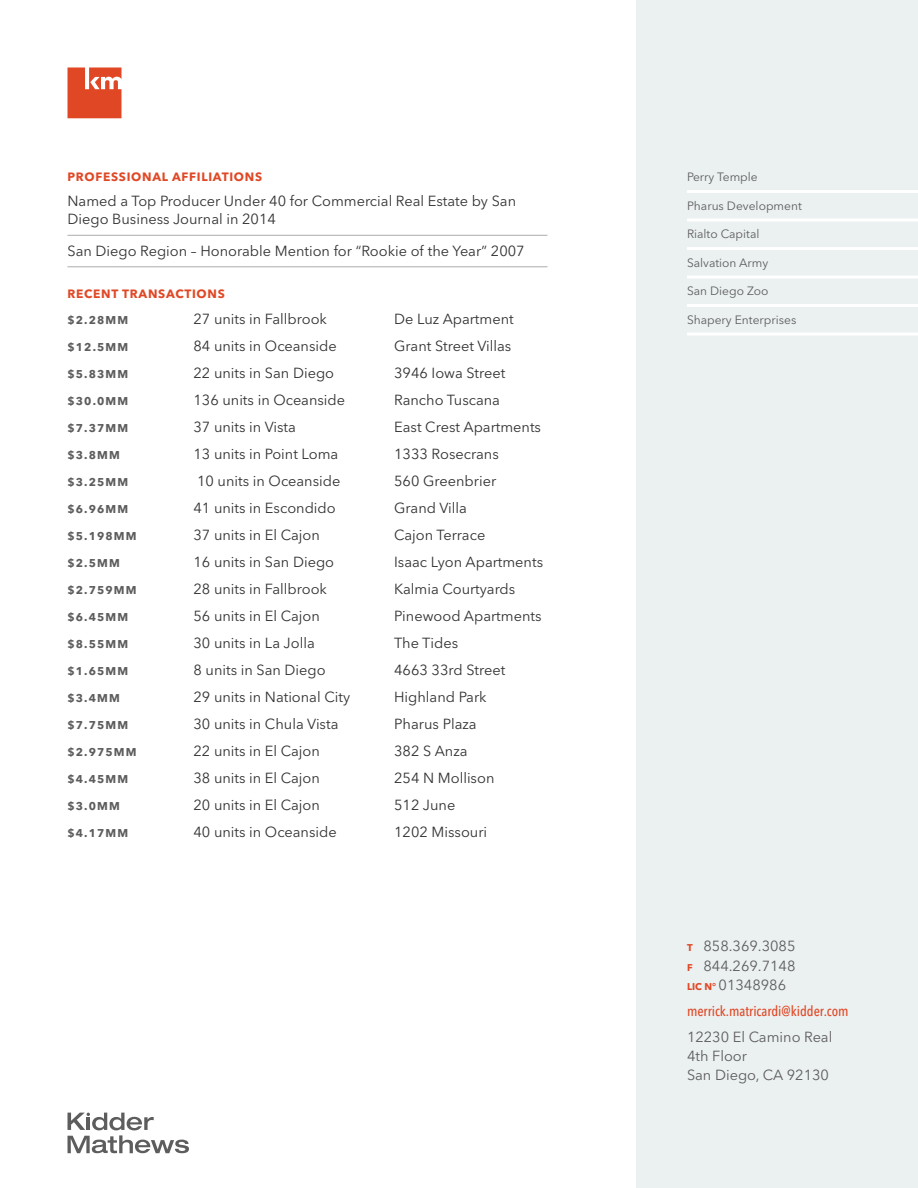
<style>
.page{position:relative;width:918px;height:1188px;background:#fff}
.page>*{position:absolute;margin:0;border:0;box-sizing:border-box;transform-origin:0 0}
.Body_Copy_-_Charcoal{font:14.55px "Avenir Next LT Pro";color:#313234}
.Factoids_-_Sterling{font:14.55px/18px "Avenir Next LT Pro";color:#313234}
.Resume_-_Contact_Inf{font:14.55px/19.8px "Avenir Next LT Pro";color:#5e5d5d;text-align:justify}
.Resume_-_Contact_Inf-2{font:500 condensed 14.25px "Avenir Next LT Pro";color:#e04825}
.Lists_-_White_Underl{font:12px "Avenir Next LT Pro";color:#5e5d5d}
.Subhead_-_Level_1{font:700 12px "Avenir Next LT Pro";letter-spacing:.06em;color:#e04825}
.Body_Copy_-_Charcoal-2{font:700 11.25px "Avenir Next LT Pro";letter-spacing:.1em;color:#5e5d5d}
.s1{font-weight:700;font-size:9.75px;color:#e04825}
</style>
<div class="page">
<div style="left:636px;top:0;width:282px;height:1188px;background:#ebf0f1"></div>
<hr style="left:68px;top:235px;width:480px;height:1px;background:#afabac">
<hr style="left:68px;top:266px;width:480px;height:1px;background:#afabac">
<hr style="left:687px;top:190px;width:231px;height:3px;background:#fff">
<hr style="left:687px;top:219px;width:231px;height:3px;background:#fff">
<hr style="left:687px;top:247px;width:231px;height:3px;background:#fff">
<hr style="left:687px;top:276px;width:231px;height:3px;background:#fff">
<hr style="left:687px;top:304px;width:231px;height:3px;background:#fff">
<hr style="left:687px;top:333px;width:231px;height:3px;background:#fff">
<svg style="left:67px;top:67px;width:54px;height:51px;background:#e45f41"></svg>
<svg style="left:68px;top:1113px;width:121px;height:40px"></svg>
<p class="Subhead_-_Level_1" style="left:68px;top:170px;width:196px">PROFESSIONAL AFFILIATIONS</p>
<p class="Factoids_-_Sterling" style="left:68px;top:192px;width:450px">Named a Top Producer Under 40 for Commercial Real Estate by San<br>Diego Business Journal in 2014</p>
<p class="Factoids_-_Sterling" style="left:68px;top:241px;width:459px">San Diego Region – Honorable Mention for “Rookie of the Year” 2007</p>
<p class="Subhead_-_Level_1" style="left:68px;top:286px;width:159px">RECENT TRANSACTIONS</p>
<p class="Body_Copy_-_Charcoal-2" style="left:68px;top:313px;width:62px">$2.28MM</p>
<p class="Body_Copy_-_Charcoal" style="left:194px;top:310px;width:135px">27 units in Fallbrook</p>
<p class="Body_Copy_-_Charcoal" style="left:394px;top:310px;width:121px">De Luz Apartment</p>
<p class="Body_Copy_-_Charcoal-2" style="left:68px;top:340px;width:62px">$12.5MM</p>
<p class="Body_Copy_-_Charcoal" style="left:194px;top:337px;width:145px">84 units in Oceanside</p>
<p class="Body_Copy_-_Charcoal" style="left:394px;top:337px;width:119px">Grant Street Villas</p>
<p class="Body_Copy_-_Charcoal-2" style="left:68px;top:367px;width:62px">$5.83MM</p>
<p class="Body_Copy_-_Charcoal" style="left:194px;top:364px;width:142px">22 units in San Diego</p>
<p class="Body_Copy_-_Charcoal" style="left:394px;top:364px;width:113px">3946 Iowa Street</p>
<p class="Body_Copy_-_Charcoal-2" style="left:68px;top:394px;width:62px">$30.0MM</p>
<p class="Body_Copy_-_Charcoal" style="left:194px;top:391px;width:153px">136 units in Oceanside</p>
<p class="Body_Copy_-_Charcoal" style="left:394px;top:391px;width:107px">Rancho Tuscana</p>
<p class="Body_Copy_-_Charcoal-2" style="left:68px;top:421px;width:62px">$7.37MM</p>
<p class="Body_Copy_-_Charcoal" style="left:194px;top:418px;width:104px">37 units in Vista</p>
<p class="Body_Copy_-_Charcoal" style="left:394px;top:418px;width:148px">East Crest Apartments</p>
<p class="Body_Copy_-_Charcoal-2" style="left:68px;top:448px;width:54px">$3.8MM</p>
<p class="Body_Copy_-_Charcoal" style="left:194px;top:445px;width:146px">13 units in Point Loma</p>
<p class="Body_Copy_-_Charcoal" style="left:394px;top:445px;width:106px">1333 Rosecrans</p>
<p class="Body_Copy_-_Charcoal-2" style="left:68px;top:475px;width:62px">$3.25MM</p>
<p class="Body_Copy_-_Charcoal" style="left:197px;top:472px;width:145px">10 units in Oceanside</p>
<p class="Body_Copy_-_Charcoal" style="left:394px;top:472px;width:104px">560 Greenbrier</p>
<p class="Body_Copy_-_Charcoal-2" style="left:68px;top:502px;width:62px">$6.96MM</p>
<p class="Body_Copy_-_Charcoal" style="left:194px;top:499px;width:144px">41 units in Escondido</p>
<p class="Body_Copy_-_Charcoal" style="left:394px;top:499px;width:74px">Grand Villa</p>
<p class="Body_Copy_-_Charcoal-2" style="left:68px;top:529px;width:71px">$5.198MM</p>
<p class="Body_Copy_-_Charcoal" style="left:194px;top:526px;width:128px">37 units in El Cajon</p>
<p class="Body_Copy_-_Charcoal" style="left:394px;top:526px;width:93px">Cajon Terrace</p>
<p class="Body_Copy_-_Charcoal-2" style="left:68px;top:556px;width:54px">$2.5MM</p>
<p class="Body_Copy_-_Charcoal" style="left:194px;top:553px;width:142px">16 units in San Diego</p>
<p class="Body_Copy_-_Charcoal" style="left:394px;top:553px;width:150px">Isaac Lyon Apartments</p>
<p class="Body_Copy_-_Charcoal-2" style="left:68px;top:583px;width:71px">$2.759MM</p>
<p class="Body_Copy_-_Charcoal" style="left:194px;top:580px;width:135px">28 units in Fallbrook</p>
<p class="Body_Copy_-_Charcoal" style="left:394px;top:580px;width:123px">Kalmia Courtyards</p>
<p class="Body_Copy_-_Charcoal-2" style="left:68px;top:610px;width:62px">$6.45MM</p>
<p class="Body_Copy_-_Charcoal" style="left:194px;top:607px;width:128px">56 units in El Cajon</p>
<p class="Body_Copy_-_Charcoal" style="left:394px;top:607px;width:149px">Pinewood Apartments</p>
<p class="Body_Copy_-_Charcoal-2" style="left:68px;top:637px;width:62px">$8.55MM</p>
<p class="Body_Copy_-_Charcoal" style="left:194px;top:634px;width:123px">30 units in La Jolla</p>
<p class="Body_Copy_-_Charcoal" style="left:394px;top:634px;width:65px">The Tides</p>
<p class="Body_Copy_-_Charcoal-2" style="left:68px;top:664px;width:62px">$1.65MM</p>
<p class="Body_Copy_-_Charcoal" style="left:194px;top:661px;width:134px">8 units in San Diego</p>
<p class="Body_Copy_-_Charcoal" style="left:394px;top:661px;width:113px">4663 33rd Street</p>
<p class="Body_Copy_-_Charcoal-2" style="left:68px;top:691px;width:54px">$3.4MM</p>
<p class="Body_Copy_-_Charcoal" style="left:194px;top:688px;width:158px">29 units in National City</p>
<p class="Body_Copy_-_Charcoal" style="left:394px;top:688px;width:94px">Highland Park</p>
<p class="Body_Copy_-_Charcoal-2" style="left:68px;top:718px;width:62px">$7.75MM</p>
<p class="Body_Copy_-_Charcoal" style="left:194px;top:715px;width:147px">30 units in Chula Vista</p>
<p class="Body_Copy_-_Charcoal" style="left:394px;top:715px;width:84px">Pharus Plaza</p>
<p class="Body_Copy_-_Charcoal-2" style="left:68px;top:745px;width:71px">$2.975MM</p>
<p class="Body_Copy_-_Charcoal" style="left:194px;top:742px;width:128px">22 units in El Cajon</p>
<p class="Body_Copy_-_Charcoal" style="left:394px;top:742px;width:75px">382 S Anza</p>
<p class="Body_Copy_-_Charcoal-2" style="left:68px;top:772px;width:62px">$4.45MM</p>
<p class="Body_Copy_-_Charcoal" style="left:194px;top:769px;width:128px">38 units in El Cajon</p>
<p class="Body_Copy_-_Charcoal" style="left:394px;top:769px;width:102px">254 N Mollison</p>
<p class="Body_Copy_-_Charcoal-2" style="left:68px;top:799px;width:54px">$3.0MM</p>
<p class="Body_Copy_-_Charcoal" style="left:194px;top:796px;width:128px">20 units in El Cajon</p>
<p class="Body_Copy_-_Charcoal" style="left:394px;top:796px;width:63px">512 June</p>
<p class="Body_Copy_-_Charcoal-2" style="left:68px;top:826px;width:62px">$4.17MM</p>
<p class="Body_Copy_-_Charcoal" style="left:194px;top:823px;width:145px">40 units in Oceanside</p>
<p class="Body_Copy_-_Charcoal" style="left:394px;top:823px;width:95px">1202 Missouri</p>
<p class="Lists_-_White_Underl" style="left:687px;top:170px;width:72px">Perry Temple</p>
<p class="Lists_-_White_Underl" style="left:687px;top:199px;width:116px">Pharus Development</p>
<p class="Lists_-_White_Underl" style="left:687px;top:227px;width:74px">Rialto Capital</p>
<p class="Lists_-_White_Underl" style="left:687px;top:256px;width:83px">Salvation Army</p>
<p class="Lists_-_White_Underl" style="left:687px;top:284px;width:83px">San Diego Zoo</p>
<p class="Lists_-_White_Underl" style="left:687px;top:313px;width:111px">Shapery Enterprises</p>
<p class="Resume_-_Contact_Inf" style="left:687px;top:936px;width:110px"><span class="s1">T</span> 858.369.3085<br><span class="s1">F</span> 844.269.7148<br><span class="s1">LIC N°</span> 01348986</p>
<p class="Resume_-_Contact_Inf-2" style="left:687px;top:1002px;width:163px">merrick.matricardi@kidder.com</p>
<p class="Resume_-_Contact_Inf" style="left:687px;top:1027px;width:147px;line-height:19px;text-align:left">12230 El Camino Real<br>4th Floor<br>San Diego, CA 92130</p>
</div>
